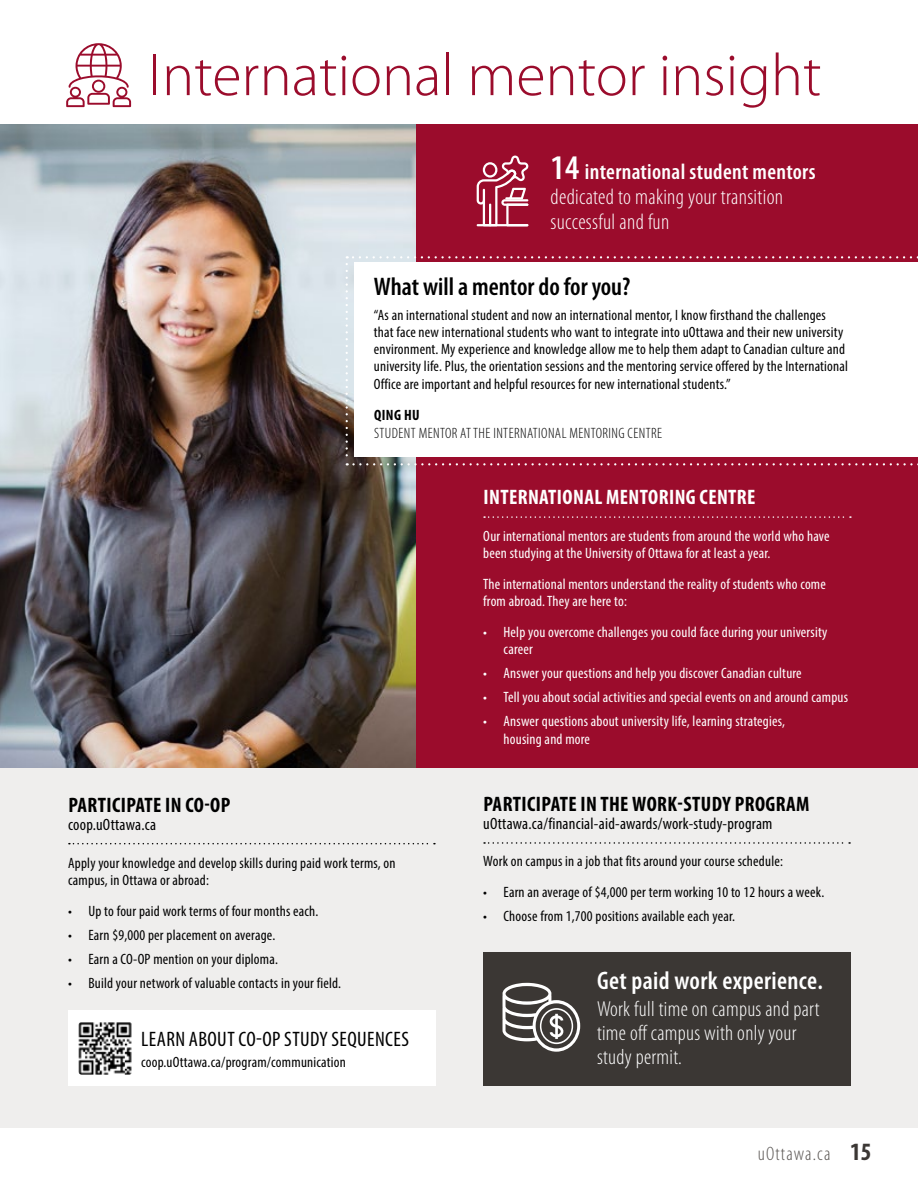
<style>
.page{position:relative;width:918px;height:1188px;background:#fff}
.page>*{position:absolute;margin:0;border:0;box-sizing:border-box;transform-origin:0 0}
.t1{font:300 60px "Myriad Pro";color:#9b0c2c}
.t2{font:600 condensed 25.5px "Myriad Pro";color:#000}
.t3{font:600 condensed 25.5px "Myriad Pro";letter-spacing:.015em;color:#fff}
.t4{font:300 condensed 22.2px/25px "Myriad Pro";letter-spacing:.015em;color:#fff}
.t5{font:300 condensed 21.75px/24px "Myriad Pro";letter-spacing:.015em;color:#fff}
.t6{font:700 condensed 21px "Myriad Pro";letter-spacing:.02em;color:#000}
.t7{font:condensed 21px "Myriad Pro";letter-spacing:.02em;color:#000}
.t8{font:700 condensed 21px "Myriad Pro";letter-spacing:.02em;color:#fff}
.t9{font:300 condensed 19.5px "Myriad Pro";letter-spacing:.06em;color:#5b5754}
.t10{font:condensed 16.5px "Myriad Pro";letter-spacing:.015em;color:#000}
.t11{font:condensed 15px/17.2px "Myriad Pro";letter-spacing:.015em;color:#000}
.t12{font:condensed 15px/17.2px "Myriad Pro";letter-spacing:.015em;color:#fff}
.t13{font:300 condensed 15px "Myriad Pro";letter-spacing:.03em;color:#000}
.t14{font:700 condensed 15px "Myriad Pro";letter-spacing:.03em;color:#000}
.s1{font-weight:600;font-size:34.65px}
.s2{font-weight:600}
.s3{font-weight:700;font-size:25.05px;color:#3b3734}
</style>
<div class="page">
<img style="left:0;top:124px;width:416px;height:644px">
<div style="left:416px;top:124px;width:502px;height:991px;background:#9b0c2c"></div>
<svg style="left:66px;top:43px;width:65px;height:64px"></svg>
<div style="left:0;top:768px;width:918px;height:359px;background:#efeeed"></div>
<svg style="left:346px;top:264px;width:572px;height:201px"></svg>
<svg style="left:347px;top:256px;width:571px;height:2px"></svg>
<div style="left:355px;top:262px;width:563px;height:195px;background:#fff"></div>
<svg style="left:69px;top:843px;width:366px;height:1px"></svg>
<svg style="left:484px;top:842px;width:366px;height:2px"></svg>
<svg style="left:477px;top:156px;width:52px;height:70px"></svg>
<div style="left:483px;top:952px;width:367px;height:134px;background:#3b3734"></div>
<svg style="left:503px;top:983px;width:77px;height:69px"></svg>
<div style="left:68px;top:1010px;width:367px;height:76px;background:#fff"></div>
<img style="left:78px;top:1022px;width:54px;height:53px">
<svg style="left:484px;top:516px;width:367px;height:2px"></svg>
<h2 class="t1" style="left:148px;top:42px;width:675px">International mentor insight</h2>
<p class="t4" style="left:551px;top:159px;width:267px"><span class="s1">14</span> <span class="s2">international student mentors </span>dedicated to making your transition successful and fun</p>
<h3 class="t2" style="left:374px;top:273px;width:258px">What will a mentor do for you?</h3>
<p class="t11" style="left:374px;top:306px;width:476px">“As an international student and now an international mentor, I know firsthand the challenges that face new international students who want to integrate into uOttawa and their new university environment. My experience and knowledge allow me to help them adapt to Canadian culture and university life. Plus, the orientation sessions and the mentoring service offered by the International Office are important and helpful resources for new international students.”</p>
<h4 class="t14" style="left:374px;top:406px;width:47px">QING HU</h4>
<p class="t13" style="left:374px;top:425px;width:290px">STUDENT MENTOR AT THE INTERNATIONAL MENTORING CENTRE</p>
<h3 class="t6" style="left:68px;top:792px;width:164px">PARTICIPATE IN CO-OP</h3>
<p class="t10" style="left:68px;top:815px;width:89px">coop.uOttawa.ca</p>
<p class="t11" style="left:68px;top:854px;width:329px">Apply your knowledge and develop skills during paid work terms, on campus, in Ottawa or abroad:</p>
<p class="t11" style="left:68px;top:902px;width:252px">• Up to four paid work terms of four months each.</p>
<p class="t11" style="left:68px;top:926px;width:209px">• Earn $9,000 per placement on average.</p>
<p class="t11" style="left:68px;top:950px;width:211px">• Earn a CO-OP mention on your diploma.</p>
<p class="t11" style="left:68px;top:974px;width:274px">• Build your network of valuable contacts in your field.</p>
<p class="t7" style="left:141px;top:1027px;width:269px">LEARN ABOUT CO-OP STUDY SEQUENCES</p>
<p class="t11" style="left:141px;top:1053px;width:206px">coop.uOttawa.ca/program/communication</p>
<h3 class="t8" style="left:484px;top:484px;width:274px">INTERNATIONAL MENTORING CENTRE</h3>
<p class="t12" style="left:483px;top:527px;width:348px">Our international mentors are students from around the world who have been studying at the University of Ottawa for at least a year.</p>
<p class="t12" style="left:483px;top:575px;width:344px">The international mentors understand the reality of students who come from abroad. They are here to:</p>
<p class="t12" style="left:504px;top:623px;width:325px;text-indent:-20px">• Help you overcome challenges you could face during your university career</p>
<p class="t12" style="left:483px;top:665px;width:320px">• Answer your questions and help you discover Canadian culture</p>
<p class="t12" style="left:483px;top:689px;width:366px">• Tell you about social activities and special events on and around campus</p>
<p class="t12" style="left:504px;top:713px;width:283px;text-indent:-20px">• Answer questions about university life, learning strategies, housing and more</p>
<h3 class="t6" style="left:484px;top:791px;width:328px">PARTICIPATE IN THE WORK-STUDY PROGRAM</h3>
<p class="t10" style="left:483px;top:814px;width:291px">uOttawa.ca/financial-aid-awards/work-study-program</p>
<p class="t11" style="left:483px;top:853px;width:301px">Work on campus in a job that fits around your course schedule:</p>
<p class="t11" style="left:483px;top:883px;width:343px">• Earn an average of $4,000 per term working 10 to 12 hours a week.</p>
<p class="t11" style="left:483px;top:907px;width:253px">• Choose from 1,700 positions available each year.</p>
<p class="t3" style="left:597px;top:967px;width:227px">Get paid work experience.</p>
<p class="t5" style="left:597px;top:998px;width:224px">Work full time on campus and part time off campus with only your study permit.</p>
<h3 class="t9" style="left:758px;top:1143px;width:115px">uOttawa.ca <span class="s3">15</span></h3>
</div>
